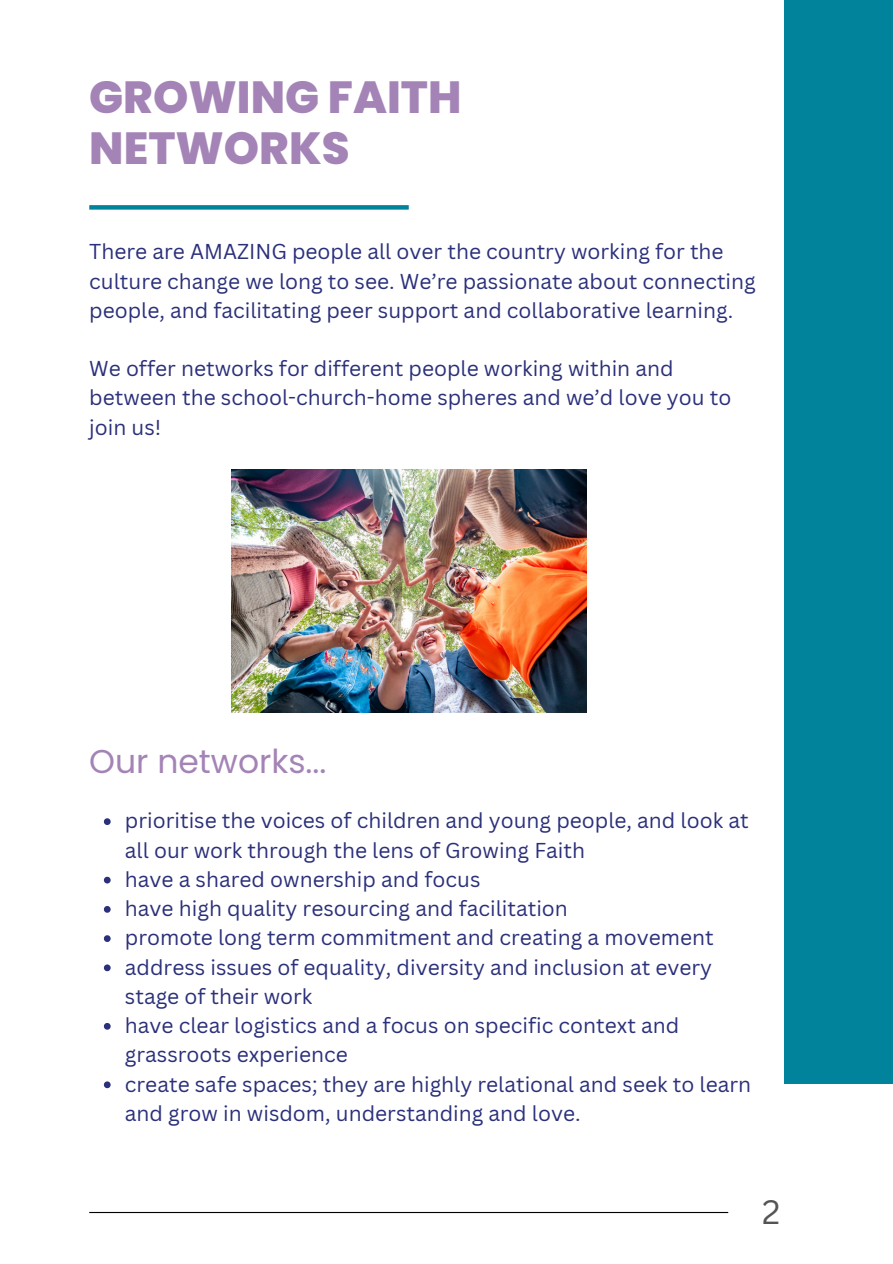
<style>
.page{position:relative;width:893px;height:1264px;background:#fff}
.page>*{position:absolute;margin:0;border:0;box-sizing:border-box;transform-origin:0 0}
.t1{font:800 45px/50.6px "Poppins";color:#a484b6}
.t2{font:33px "Poppins";color:#a484b6}
.t3{font:33px "Canva Sans";color:#545454}
.t4{font:21px/29.2px "Canva Sans";color:#2b307a}
</style>
<div class="page">
<hr style="left:89px;top:1211px;width:639px;height:1px;background:#000">
<div style="left:89px;top:205px;width:319px;height:5px;background:#00839b"></div>
<div style="left:784px;top:0;width:108px;height:1083px;background:#00839b"></div>
<img style="left:231px;top:469px;width:355px;height:243px">
<svg style="left:104px;top:818px;width:7px;height:7px"></svg>
<svg style="left:104px;top:876px;width:7px;height:7px"></svg>
<svg style="left:104px;top:906px;width:7px;height:6px"></svg>
<svg style="left:104px;top:935px;width:7px;height:7px"></svg>
<svg style="left:104px;top:964px;width:7px;height:7px"></svg>
<svg style="left:104px;top:1023px;width:7px;height:6px"></svg>
<svg style="left:104px;top:1081px;width:7px;height:7px"></svg>
<p class="t1" style="left:89px;top:72px;width:373px">GROWING FAITH<br>NETWORKS</p>
<p class="t4" style="left:89px;top:236px;width:668px">There are AMAZING people all over the country working for the culture change we long to see. We’re passionate about connecting people, and facilitating peer support and collaborative learning.</p>
<p class="t4" style="left:89px;top:353px;width:643px">We offer networks for different people working within and between the school-church-home spheres and we’d love you to join us!</p>
<p class="t2" style="left:89px;top:738px;width:239px">Our networks...</p>
<p class="t4" style="left:125px;top:805px;width:625px">prioritise the voices of children and young people, and look at all our work through the lens of Growing Faith</p>
<p class="t4" style="left:125px;top:864px;width:357px">have a shared ownership and focus</p>
<p class="t4" style="left:125px;top:893px;width:444px">have high quality resourcing and facilitation</p>
<p class="t4" style="left:125px;top:922px;width:590px">promote long term commitment and creating a movement</p>
<p class="t4" style="left:125px;top:951px;width:588px">address issues of equality, diversity and inclusion at every stage of their work</p>
<p class="t4" style="left:125px;top:1010px;width:556px">have clear logistics and a focus on specific context and grassroots experience</p>
<p class="t4" style="left:125px;top:1068px;width:627px">create safe spaces; they are highly relational and seek to learn and grow in wisdom, understanding and love.</p>
<p class="t3" style="left:762px;top:1188px;width:20px">2</p>
</div>
